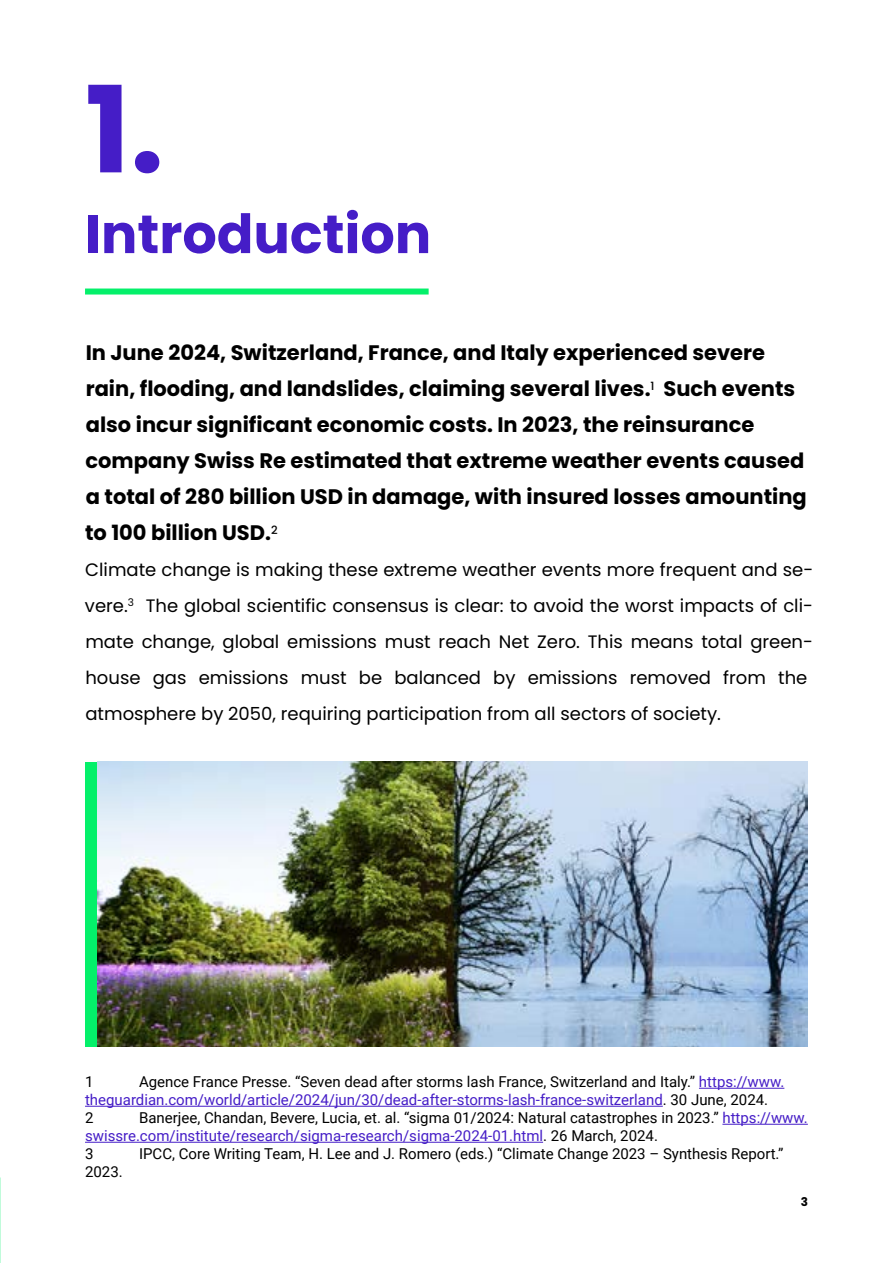
<style>
.page{position:relative;width:893px;height:1263px;background:#fff}
.page>*{position:absolute;margin:0;border:0;box-sizing:border-box;transform-origin:0 0}
.t1{font:700 120px "Poppins";color:#451dc7}
.t2{font:700 54px "Poppins";color:#451dc7}
.t3{font:700 21px/36px "Poppins";color:#000}
.t4{font:18px/36px "Poppins";color:#000}
.t5{font:15px/18px "Roboto";color:#000}
.t6{font:15px/18px "Roboto";color:#451dc7}
.t7{font:700 12px "Poppins";color:#000}
.s1{color:#000}
.s2{color:#451dc7}
</style>
<div class="page">
<div style="left:85px;top:762px;width:13px;height:284px;background:#04f06a"></div>
<svg style="left:0;top:0;width:1px;height:1263px"></svg>
<img style="left:98px;top:762px;width:710px;height:284px">
<hr style="left:699px;top:1088px;width:85px;height:1px;background:#451dc7">
<hr style="left:85px;top:1106px;width:578px;height:1px;background:#451dc7">
<hr style="left:722px;top:1124px;width:86px;height:1px;background:#451dc7">
<hr style="left:85px;top:1142px;width:458px;height:1px;background:#451dc7">
<div style="left:85px;top:288px;width:344px;height:6px;background:#04f06a"></div>
<h1 class="t1" style="left:85px;top:61px;width:80px">1.</h1>
<h2 class="t2" style="left:85px;top:203px;width:348px">Introduction</h2>
<p class="t3" style="left:85px;top:335px;width:723px">In June 2024, Switzerland, France, and Italy experienced severe rain, flooding, and landslides, claiming several lives.<sup>1</sup> Such events also incur significant economic costs. In 2023, the reinsurance company Swiss Re estimated that extreme weather events caused a total of 280 billion USD in damage, with insured losses amounting to 100 billion USD.<sup>2</sup></p>
<p class="t4" style="left:85px;top:552px;width:730px">Climate change is making these extreme weather events more frequent and se&shy;vere.<sup>3</sup> The global scientific consensus is clear: to avoid the worst impacts of cli&shy;mate change, global emissions must reach Net Zero. This means total green&shy;house gas emissions must be balanced by emissions removed from the atmosphere by 2050, requiring participation from all sectors of society.</p>
<p class="t6" style="left:85px;top:1072px;width:701px;text-indent:54px"><span class="s1">Agence France Presse. “Seven dead after storms lash France, Switzerland and Italy.”</span> https://www. theguardian.com/world/article/2024/jun/30/dead-after-storms-lash-france-switzerland<span class="s1">. 30 June, 2024.<br>2</span></p>
<p class="t5" style="left:85px;top:1072px;width:10px">1</p>
<p class="t5" style="left:85px;top:1108px;width:724px;text-indent:54px">Banerjee, Chandan, Bevere, Lucia, et. al. “sigma 01/2024: Natural catastrophes in 2023.” <span class="s2">https://www. swissre.com/institute/research/sigma-research/sigma-2024-01.html</span>. 26 March, 2024.<br>3</p>
<p class="t5" style="left:139px;top:1144px;width:646px">IPCC, Core Writing Team, H. Lee and J. Romero (eds.) “Climate Change 2023 – Synthesis Report.”</p>
<p class="t5" style="left:85px;top:1162px;width:39px">2023.</p>
<p class="t7" style="left:801px;top:1195px;width:9px">3</p>
</div>
